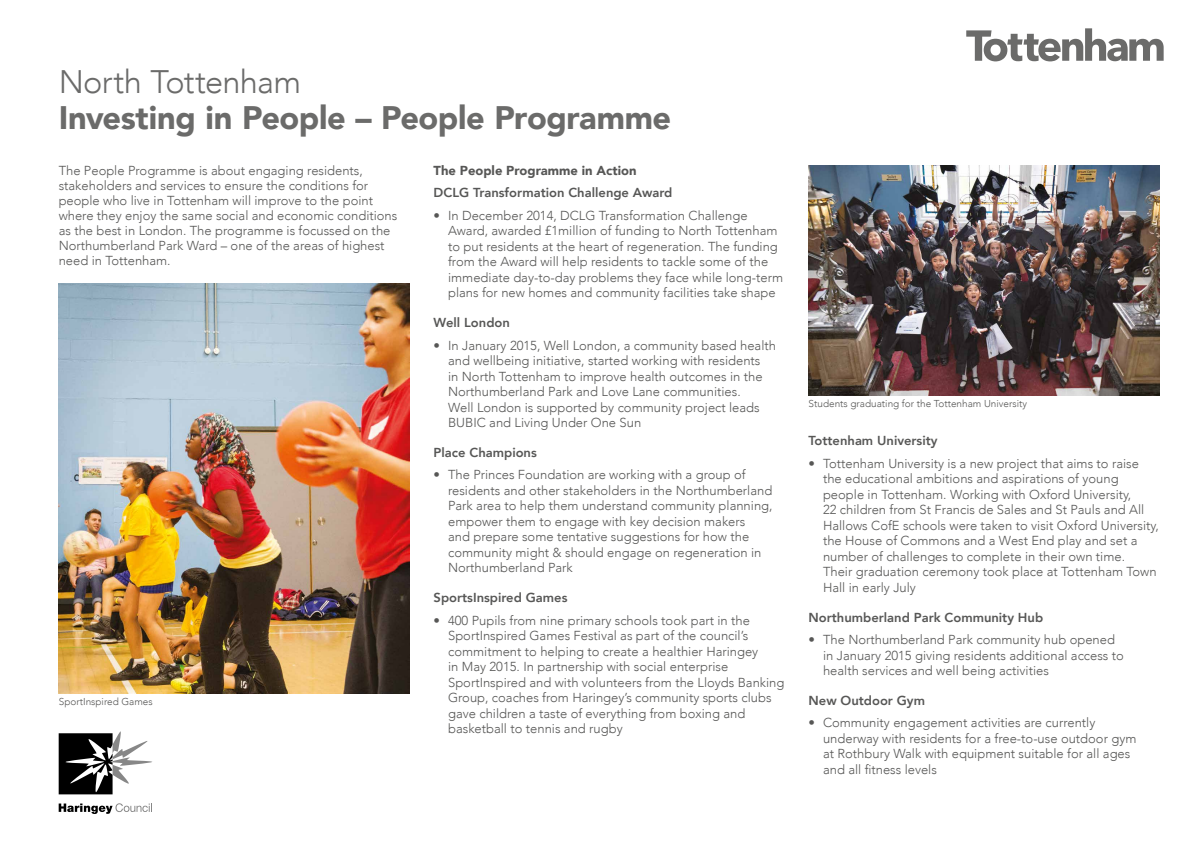
<style>
.page{position:relative;width:1192px;height:842px;background:#fff}
.page>*{position:absolute;margin:0;border:0;box-sizing:border-box;transform-origin:0 0}
.t1{font:900 32.5px "Avenir";letter-spacing:-.015em;color:#6b6b6a}
.t2{font:300 32.5px "Avenir";letter-spacing:-.02em;color:#6b6b6a}
.t3{font:300 13px/15.5px "Avenir";color:#575756}
.t4{font:800 13px "Avenir";color:#575756}
.t5{font:900 13px "Avenir";color:#575756}
.t6{font:300 10px "Avenir";color:#575756}
</style>
<div class="page">
<svg style="left:59px;top:731px;width:93px;height:63px"></svg>
<svg style="left:59px;top:803px;width:93px;height:11px"></svg>
<svg style="left:966px;top:28px;width:198px;height:33px"></svg>
<img style="left:59px;top:283px;width:351px;height:410px">
<img style="left:809px;top:166px;width:351px;height:229px">
<h1 class="t2" style="left:59px;top:62px;width:244px">North Tottenham</h1>
<h1 class="t1" style="left:59px;top:90px;width:614px">Investing in People – People Programme</h1>
<p class="t3" style="left:59px;top:163px;width:340px;line-height:15px">The People Programme is about engaging residents, stakeholders and services to ensure the conditions for people who live in Tottenham will improve to the point where they enjoy the same social and economic conditions as the best in London. The programme is focussed on the Northumberland Park Ward – one of the areas of highest need in Tottenham.</p>
<p class="t5" style="left:434px;top:159px;width:204px">The People Programme in Action</p>
<p class="t4" style="left:434px;top:183px;width:240px">DCLG Transformation Challenge Award</p>
<p class="t3" style="left:448px;top:208px;width:336px;text-indent:-14px">• In December 2014, DCLG Transformation Challenge Award, awarded £1million of funding to North Tottenham to put residents at the heart of regeneration. The funding from the Award will help residents to tackle some of the immediate day-to-day problems they face while long-term plans for new homes and community facilities take shape</p>
<p class="t4" style="left:434px;top:312px;width:78px">Well London</p>
<p class="t3" style="left:448px;top:337px;width:329px;text-indent:-14px">• In January 2015, Well London, a community based health and wellbeing initiative, started working with residents<br>in North Tottenham to improve health outcomes in the Northumberland Park and Love Lane communities.<br>Well London is supported by community project leads BUBIC and Living Under One Sun</p>
<p class="t4" style="left:434px;top:442px;width:105px">Place Champions</p>
<p class="t3" style="left:448px;top:467px;width:326px;text-indent:-14px">• The Princes Foundation are working with a group of residents and other stakeholders in the Northumberland Park area to help them understand community planning, empower them to engage with key decision makers<br>and prepare some tentative suggestions for how the community might &amp; should engage on regeneration in Northumberland Park</p>
<p class="t4" style="left:434px;top:587px;width:135px">SportsInspired Games</p>
<p class="t3" style="left:448px;top:612px;width:338px;text-indent:-14px">• 400 Pupils from nine primary schools took part in the SportInspired Games Festival as part of the council’s commitment to helping to create a healthier Haringey<br>in May 2015. In partnership with social enterprise SportInspired and with volunteers from the Lloyds Banking Group, coaches from Haringey’s community sports clubs gave children a taste of everything from boxing and basketball to tennis and rugby</p>
<p class="t6" style="left:59px;top:696px;width:95px">SportInspired Games</p>
<p class="t6" style="left:809px;top:398px;width:220px">Students graduating for the Tottenham University</p>
<p class="t4" style="left:809px;top:431px;width:131px">Tottenham University</p>
<p class="t3" style="left:823px;top:456px;width:337px;text-indent:-14px">• Tottenham University is a new project that aims to raise the educational ambitions and aspirations of young people in Tottenham. Working with Oxford University,<br>22 children from St Francis de Sales and St Pauls and All Hallows CofE schools were taken to visit Oxford University, the House of Commons and a West End play and set a number of challenges to complete in their own time.<br>Their graduation ceremony took place at Tottenham Town Hall in early July</p>
<p class="t4" style="left:809px;top:607px;width:236px">Northumberland Park Community Hub</p>
<p class="t3" style="left:823px;top:632px;width:302px;text-indent:-14px">• The Northumberland Park community hub opened in January 2015 giving residents additional access to health services and well being activities</p>
<p class="t4" style="left:809px;top:690px;width:118px">New Outdoor Gym</p>
<p class="t3" style="left:823px;top:715px;width:315px;text-indent:-14px">• Community engagement activities are currently underway with residents for a free-to-use outdoor gym at Rothbury Walk with equipment suitable for all ages and all fitness levels</p>
</div>
